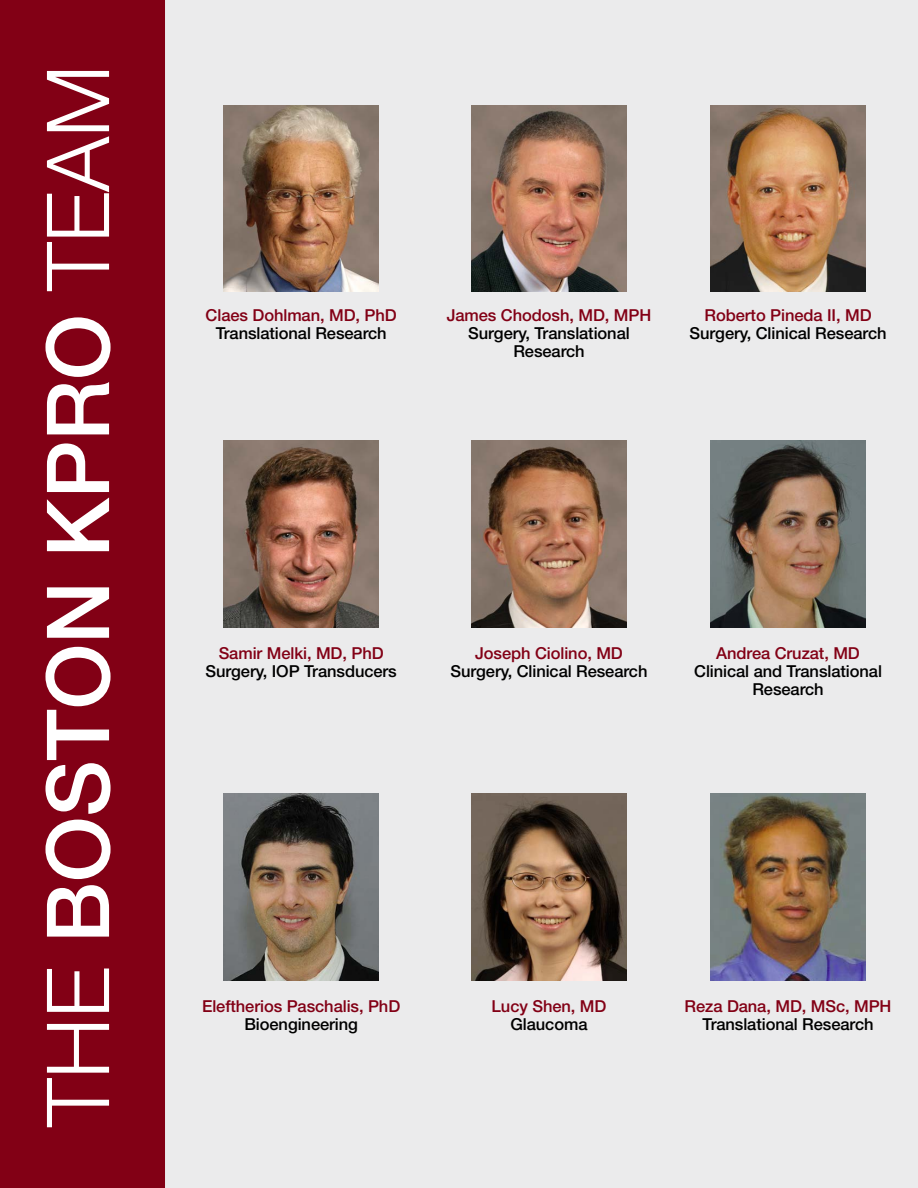
<style>
.page{position:relative;width:918px;height:1188px;background:#fff}
.page>*{position:absolute;margin:0;border:0;box-sizing:border-box;transform-origin:0 0}
.t1{font:500 87px "Helvetica Neue LT Std";letter-spacing:-.005em;color:#fff}
.t2{font:500 16.5px/18px "Helvetica Neue LT Std";letter-spacing:-.005em;color:#000;text-align:center}
.t3{font:500 16.5px "Helvetica Neue LT Std";letter-spacing:-.005em;color:#820015}
.s1{font-weight:300}
</style>
<div class="page">
<div style="left:166px;top:0;width:752px;height:1188px;background:#ebebec"></div>
<img style="left:223px;top:105px;width:156px;height:187px">
<img style="left:471px;top:105px;width:156px;height:187px">
<img style="left:223px;top:794px;width:156px;height:186px">
<img style="left:223px;top:441px;width:156px;height:186px">
<img style="left:710px;top:105px;width:156px;height:187px">
<img style="left:710px;top:441px;width:156px;height:186px">
<img style="left:471px;top:441px;width:156px;height:186px">
<img style="left:471px;top:794px;width:156px;height:186px">
<img style="left:710px;top:794px;width:155px;height:186px">
<div style="left:0;top:0;width:166px;height:1188px;background:#820015"></div>
<h1 class="t1" style="left:26px;top:1127px;width:1064px;rotate:-90deg"><span class="s1">THE</span> BOSTON KPRO <span class="s1">TEAM</span></h1>
<p class="t3" style="left:206px;top:306px;width:193px">Claes Dohlman, MD, PhD</p>
<p class="t2" style="left:216px;top:324px;width:173px">Translational Research</p>
<p class="t3" style="left:447px;top:306px;width:206px">James Chodosh, MD, MPH</p>
<p class="t2" style="left:468px;top:324px;width:163px">Surgery, Translational<br>Research</p>
<p class="t3" style="left:705px;top:306px;width:169px">Roberto Pineda II, MD</p>
<p class="t2" style="left:690px;top:324px;width:198px">Surgery, Clinical Research</p>
<p class="t3" style="left:219px;top:643px;width:166px">Samir Melki, MD, PhD</p>
<p class="t2" style="left:206px;top:662px;width:193px">Surgery, IOP Transducers</p>
<p class="t3" style="left:475px;top:643px;width:149px">Joseph Ciolino, MD</p>
<p class="t2" style="left:451px;top:662px;width:198px">Surgery, Clinical Research</p>
<p class="t3" style="left:716px;top:643px;width:145px">Andrea Cruzat, MD</p>
<p class="t2" style="left:694px;top:662px;width:189px">Clinical and Translational<br>Research</p>
<p class="t3" style="left:202px;top:997px;width:200px">Eleftherios Paschalis, PhD</p>
<p class="t2" style="left:244px;top:1015px;width:115px">Bioengineering</p>
<p class="t3" style="left:492px;top:997px;width:116px">Lucy Shen, MD</p>
<p class="t2" style="left:510px;top:1015px;width:79px">Glaucoma</p>
<p class="t3" style="left:685px;top:997px;width:208px">Reza Dana, MD, MSc, MPH</p>
<p class="t2" style="left:703px;top:1015px;width:173px">Translational Research</p>
</div>
